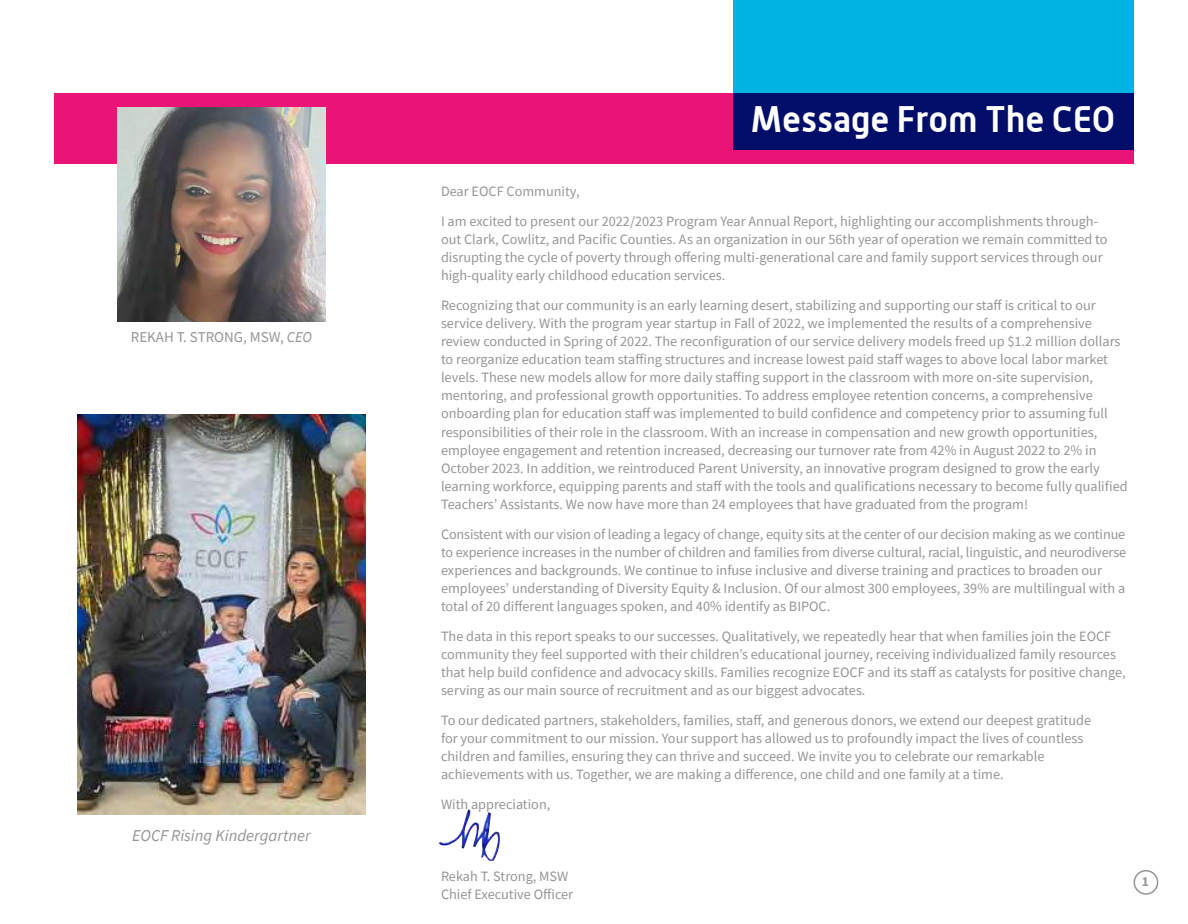
<style>
.page{position:relative;width:1188px;height:924px;background:#fff}
.page>*{position:absolute;margin:0;border:0;box-sizing:border-box;transform-origin:0 0}
.t1{font:700 36px "Alwyn";color:#fff}
.t2{font:italic 16.5px "Source Sans Pro";color:#939598}
.t3{font:15px "Source Sans Pro";color:#939598}
.t4{font:14.25px/18px "Source Sans Pro";color:#939598}
.t5{font:700 13.5px "Source Sans Pro";color:#939598}
.s1{font-style:italic}
</style>
<div class="page">
<div style="left:54px;top:92px;width:1080px;height:71px;background:#e91476"></div>
<svg style="left:733px;top:0;width:401px;height:149px;background:#0074b5"></svg>
<img style="left:78px;top:414px;width:287px;height:400px">
<img style="left:439px;top:809px;width:61px;height:51px">
<img style="left:118px;top:107px;width:207px;height:215px">
<div style="left:1134px;top:869px;width:24px;height:25px;border:2px solid #939598;border-radius:50%"></div>
<p class="t3" style="left:131px;top:331px;width:183px">REKAH T. STRONG, MSW, <span class="s1">CEO</span></p>
<p class="t2" style="left:132px;top:828px;width:180px">EOCF Rising Kindergartner</p>
<h1 class="t1" style="left:751px;top:104px;width:365px">Message From The CEO</h1>
<p class="t4" style="left:441px;top:178px;width:659px;line-height:30px">Dear EOCF Community,<br>I am excited to present our 2022/2023 Program Year Annual Report, highlighting our accomplishments through-</p>
<p class="t4" style="left:441px;top:230px;width:668px">out Clark, Cowlitz, and Paci昀椀c Counties. As an organization in our 56th year of operation we remain committed to disrupting the cycle of poverty through o昀昀ering multi-generational care and family support services through our high-quality early childhood education services.</p>
<p class="t4" style="left:441px;top:296px;width:688px">Recognizing that our community is an early learning desert, stabilizing and supporting our sta昀昀 is critical to our service delivery. With the program year startup in Fall of 2022, we implemented the results of a comprehensive review conducted in Spring of 2022. The recon昀椀guration of our service delivery models freed up $1.2 million dollars to reorganize education team sta昀昀ing structures and increase lowest paid sta昀昀 wages to above local labor market levels. These new models allow for more daily sta昀昀ing support in the classroom with more on-site supervision, mentoring, and professional growth opportunities. To address employee retention concerns, a comprehensive onboarding plan for education sta昀昀 was implemented to build con昀椀dence and competency prior to assuming full responsibilities of their role in the classroom. With an increase in compensation and new growth opportunities, employee engagement and retention increased, decreasing our turnover rate from 42% in August 2022 to 2% in October 2023. In addition, we reintroduced Parent University, an innovative program designed to grow the early learning workforce, equipping parents and sta昀昀 with the tools and quali昀椀cations necessary to become fully quali昀椀ed Teachers’ Assistants. We now have more than 24 employees that have graduated from the program!</p>
<p class="t4" style="left:441px;top:526px;width:687px">Consistent with our vision of leading a legacy of change, equity sits at the center of our decision making as we continue to experience increases in the number of children and families from diverse cultural, racial, linguistic, and neurodiverse experiences and backgrounds. We continue to infuse inclusive and diverse training and practices to broaden our employees’ understanding of Diversity Equity &amp; Inclusion. Of our almost 300 employees, 39% are multilingual with a total of 20 di昀昀erent languages spoken, and 40% identify as BIPOC.</p>
<p class="t4" style="left:441px;top:628px;width:686px">The data in this report speaks to our successes. Qualitatively, we repeatedly hear that when families join the EOCF community they feel supported with their children’s educational journey, receiving individualized family resources that help build con昀椀dence and advocacy skills. Families recognize EOCF and its sta昀昀 as catalysts for positive change, serving as our main source of recruitment and as our biggest advocates.</p>
<p class="t4" style="left:441px;top:710px;width:652px">To our dedicated partners, stakeholders, families, sta昀昀, and generous donors, we extend our deepest gratitude for your commitment to our mission. Your support has allowed us to profoundly impact the lives of countless children and families, ensuring they can thrive and succeed. We invite you to celebrate our remarkable achievements with us. Together, we are making a di昀昀erence, one child and one family at a time.</p>
<p class="t4" style="left:441px;top:796px;width:111px">With appreciation,</p>
<p class="t4" style="left:441px;top:868px;width:134px">Rekah T. Strong, MSW<br>Chief Executive O昀昀icer</p>
<p class="t5" style="left:1142px;top:875px;width:9px">1</p>
</div>
